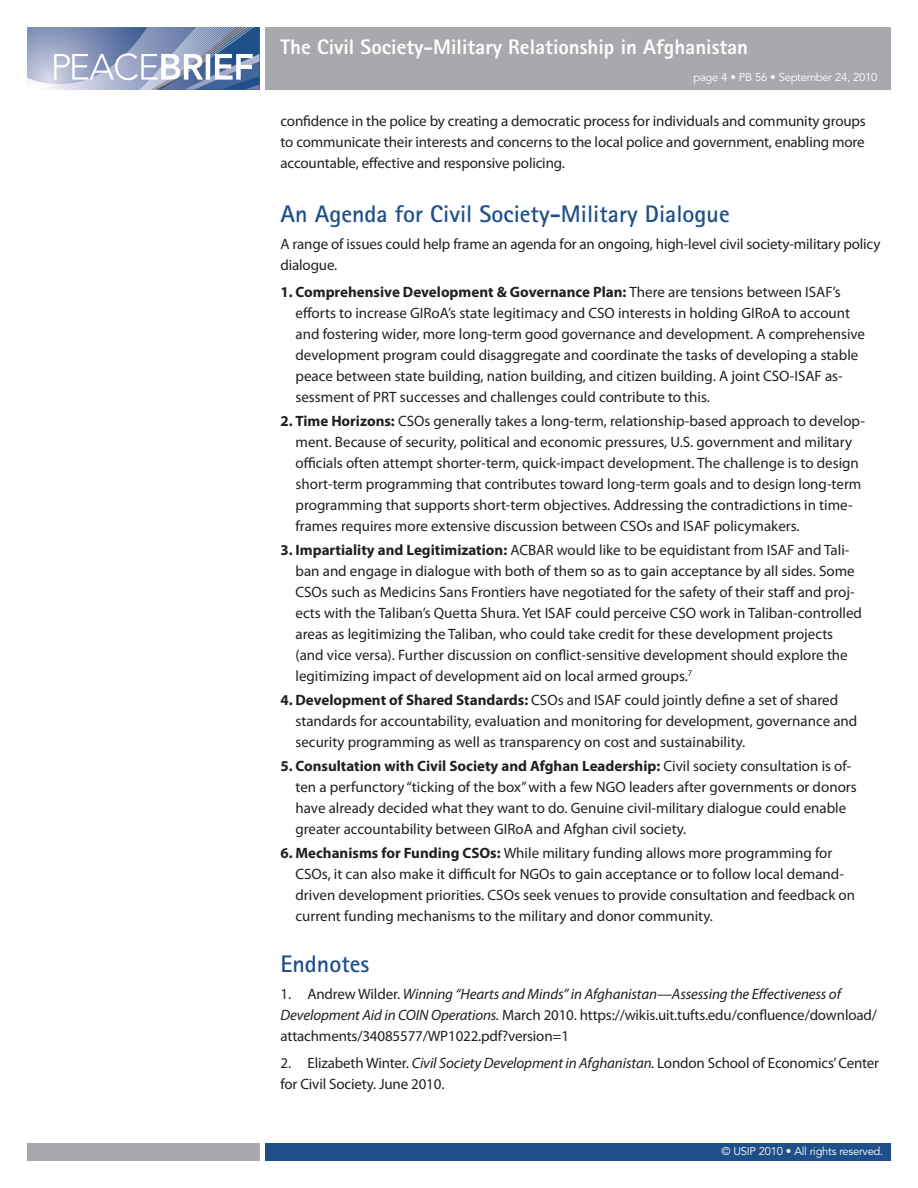
<style>
.page{position:relative;width:918px;height:1188px;background:#fff}
.page>*{position:absolute;margin:0;border:0;box-sizing:border-box;transform-origin:0 0}
.A1_head{font:700 24px "Rotis Sans Serif";color:#1f4f89}
.t1{font:800 21px "Rotis Sans Serif";color:#fff}
.Bullet_Level1{font:15px/21px "Myriad Pro";color:#231f20}
.bodytext{font:15px/21px "Myriad Pro";letter-spacing:-.01em;color:#231f20}
.bodytext_indent{font:15px/21px "Myriad Pro";letter-spacing:-.01em;color:#231f20;text-align:justify}
.t2{font:11.25px "Avenir LT Std";letter-spacing:-.025em;color:#fff}
.s1{font-weight:700}
.s2{font-style:italic}
</style>
<div class="page">
<div style="left:265px;top:1143px;width:626px;height:18px;background:#1f4f89"></div>
<div style="left:27px;top:1143px;width:233px;height:18px;background:#a8a9ad"></div>
<div style="left:265px;top:27px;width:626px;height:63px;background:#a8a9ad"></div>
<svg style="left:27px;top:27px;width:233px;height:63px;background:#94a2c2"></svg>
<h2 class="t1" style="left:280px;top:34px;width:469px">The Civil Society-Military Relationship in Afghanistan</h2>
<p class="t2" style="left:693px;top:71px;width:185px">page 4 • PB 56 • September 24, 2010</p>
<p class="bodytext_indent" style="left:280px;top:110px;width:587px">confidence in the police by creating a democratic process for individuals and community groups to communicate their interests and concerns to the local police and government, enabling more accountable, effective and responsive policing.</p>
<p class="A1_head" style="left:280px;top:199px;width:451px">An Agenda for Civil Society-Military Dialogue</p>
<p class="bodytext" style="left:280px;top:233px;width:601px">A range of issues could help frame an agenda for an ongoing, high-level civil society-military policy dialogue.</p>
<p class="Bullet_Level1" style="left:296px;top:281px;width:571px;text-indent:-15px"><span class="s1">1. Comprehensive Development &amp; Governance Plan:</span> There are tensions between ISAF’s efforts to increase GIRoA’s state legitimacy and CSO interests in holding GIRoA to account and fostering wider, more long-term good governance and development. A comprehensive development program could disaggregate and coordinate the tasks of developing a stable peace between state building, nation building, and citizen building. A joint CSO-ISAF as&shy;sessment of PRT successes and challenges could contribute to this.</p>
<p class="Bullet_Level1" style="left:296px;top:410px;width:571px;text-indent:-15px"><span class="s1">2. Time Horizons:</span> CSOs generally takes a long-term, relationship-based approach to develop&shy;ment. Because of security, political and economic pressures, U.S. government and military officials often attempt shorter-term, quick-impact development. The challenge is to design short-term programming that contributes toward long-term goals and to design long-term programming that supports short-term objectives. Addressing the contradictions in time&shy;frames requires more extensive discussion between CSOs and ISAF policymakers.</p>
<p class="Bullet_Level1" style="left:296px;top:539px;width:568px;text-indent:-15px"><span class="s1">3. Impartiality and Legitimization:</span> ACBAR would like to be equidistant from ISAF and Tali&shy;ban and engage in dialogue with both of them so as to gain acceptance by all sides. Some CSOs such as Medicins Sans Frontiers have negotiated for the safety of their staff and proj&shy;ects with the Taliban’s Quetta Shura. Yet ISAF could perceive CSO work in Taliban-controlled areas as legitimizing the Taliban, who could take credit for these development projects (and vice versa). Further discussion on conflict-sensitive development should explore the legitimizing impact of development aid on local armed groups.<sup>7</sup></p>
<p class="Bullet_Level1" style="left:296px;top:689px;width:563px;text-indent:-15px"><span class="s1">4. Development of Shared Standards:</span> CSOs and ISAF could jointly define a set of shared standards for accountability, evaluation and monitoring for development, governance and security programming as well as transparency on cost and sustainability.</p>
<p class="Bullet_Level1" style="left:296px;top:755px;width:563px;text-indent:-15px"><span class="s1">5. Consultation with Civil Society and Afghan Leadership:</span> Civil society consultation is of&shy;ten a perfunctory “ticking of the box” with a few NGO leaders after governments or donors have already decided what they want to do. Genuine civil-military dialogue could enable greater accountability between GIRoA and Afghan civil society.</p>
<p class="Bullet_Level1" style="left:296px;top:842px;width:561px;text-indent:-15px"><span class="s1">6. Mechanisms for Funding CSOs:</span> While military funding allows more programming for CSOs, it can also make it difficult for NGOs to gain acceptance or to follow local demand&shy;driven development priorities. CSOs seek venues to provide consultation and feedback on current funding mechanisms to the military and donor community.</p>
<p class="A1_head" style="left:280px;top:949px;width:90px">Endnotes</p>
<p class="bodytext" style="left:280px;top:983px;width:598px">1. Andrew Wilder. <span class="s2">Winning “Hearts and Minds” in Afghanistan—Assessing the Effectiveness of<br>Development Aid in COIN Operations.</span> March 2010. https://wikis.uit.tufts.edu/confluence/download/ attachments/34085577/WP1022.pdf?version=1</p>
<p class="bodytext" style="left:280px;top:1052px;width:600px">2. Elizabeth Winter. <span class="s2">Civil Society Development in Afghanistan.</span> London School of Economics’ Center for Civil Society. June 2010.</p>
<p class="t2" style="left:722px;top:1145px;width:163px">© USIP 2010 • All rights reserved.</p>
</div>
